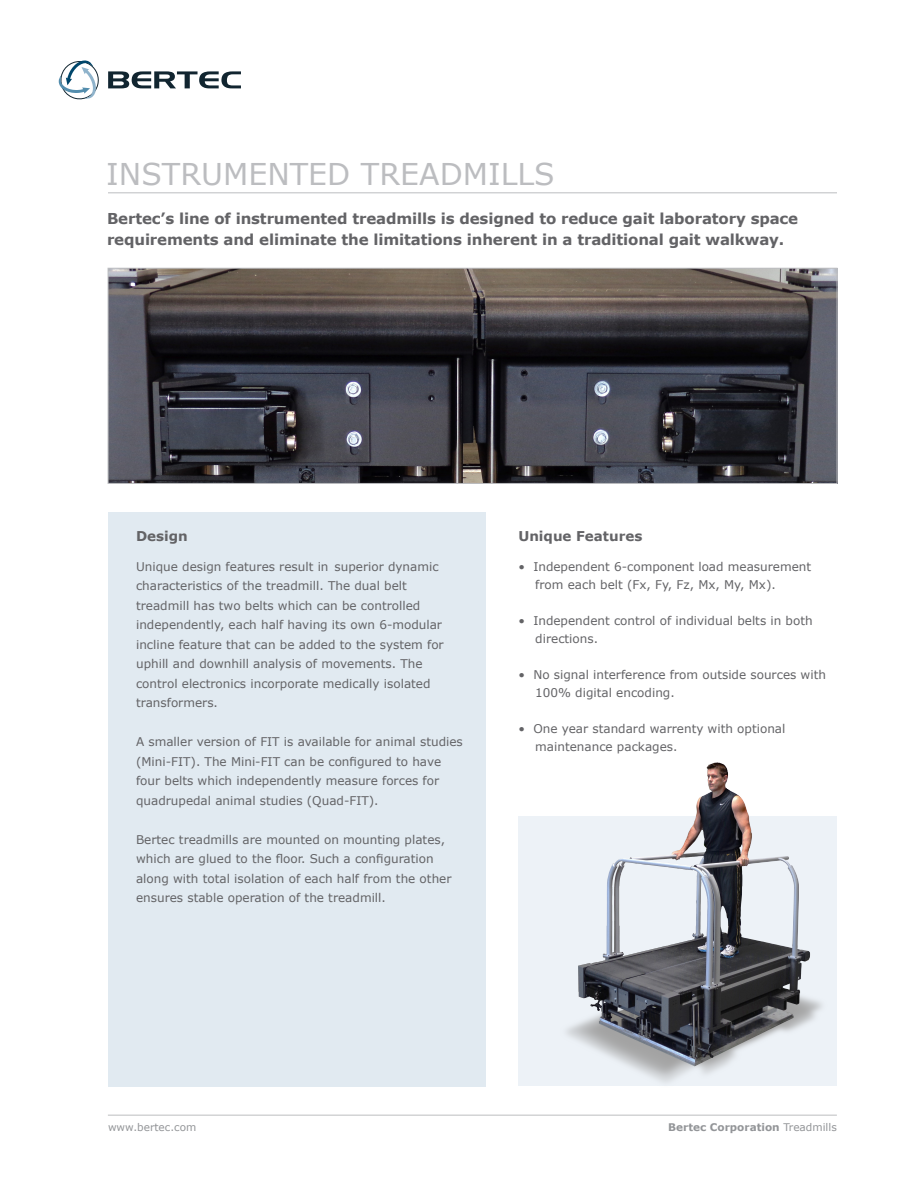
<style>
.page{position:relative;width:918px;height:1188px;background:#fff}
.page>*{position:absolute;margin:0;border:0;box-sizing:border-box;transform-origin:0 0}
.t1{font:30px "Verdana";color:#bcbdc0}
.Paragraph_Title{font:700 15px "Verdana";letter-spacing:-.01em;color:#636366}
.t2{font:700 13.5px "Verdana";color:#636366}
.t3{font:12px/19.5px "Verdana";color:#636366}
.t4{font:700 10.5px "Verdana";color:#939598}
.t5{font:10.5px "Verdana";color:#939598}
.s1{font-weight:400}
</style>
<div class="page">
<hr style="left:108px;top:192px;width:729px;height:1px;background:#bcbdc0">
<div style="left:108px;top:512px;width:378px;height:574px;background:#e1eaf1"></div>
<div style="left:518px;top:816px;width:319px;height:270px;background:#edf2f7"></div>
<hr style="left:108px;top:1115px;width:729px;height:1px;background:#bcbdc0">
<img style="left:110px;top:270px;width:725px;height:212px">
<div style="left:108px;top:268px;width:729px;height:216px;border:1px solid #bcbdc0"></div>
<svg style="left:59px;top:60px;width:40px;height:40px"></svg>
<svg style="left:108px;top:71px;width:133px;height:17px"></svg>
<img style="left:566px;top:762px;width:256px;height:321px">
<p class="t1" style="left:106px;top:155px;width:450px">INSTRUMENTED TREADMILLS</p>
<p class="Paragraph_Title" style="left:107px;top:209px;width:693px">Bertec’s line of instrumented treadmills is designed to reduce gait laboratory space</p>
<p class="Paragraph_Title" style="left:107px;top:230px;width:679px">requirements and eliminate the limitations inherent in a traditional gait walkway.</p>
<p class="t2" style="left:136px;top:527px;width:53px">Design</p>
<p class="t3" style="left:136px;top:556px;width:304px">Unique design features result in superior dynamic characteristics of the treadmill. The dual belt</p>
<p class="t3" style="left:136px;top:595px;width:286px">treadmill has two belts which can be controlled</p>
<p class="t3" style="left:136px;top:615px;width:308px">independently, each half having its own 6-modular</p>
<p class="t3" style="left:136px;top:634px;width:309px">incline feature that can be added to the system for uphill and downhill analysis of movements. The</p>
<p class="t3" style="left:136px;top:673px;width:296px">control electronics incorporate medically isolated</p>
<p class="t3" style="left:136px;top:693px;width:83px">transformers.</p>
<p class="t3" style="left:136px;top:732px;width:328px">A smaller version of FIT is available for animal studies (Mini-FIT). The Mini-FIT can be configured to have four belts which independently measure forces for quadrupedal animal studies (Quad-FIT).</p>
<p class="t3" style="left:136px;top:829px;width:317px">Bertec treadmills are mounted on mounting plates, which are glued to the floor. Such a configuration along with total isolation of each half from the other ensures stable operation of the treadmill.</p>
<p class="t2" style="left:518px;top:527px;width:126px">Unique Features</p>
<p class="t3" style="left:518px;top:556px;width:294px">• Independent 6-component load measurement</p>
<p class="t3" style="left:535px;top:574px;width:242px">from each belt (Fx, Fy, Fz, Mx, My, Mx).</p>
<p class="t3" style="left:518px;top:610px;width:296px">• Independent control of individual belts in both</p>
<p class="t3" style="left:535px;top:628px;width:64px">directions.</p>
<p class="t3" style="left:518px;top:664px;width:309px">• No signal interference from outside sources with</p>
<p class="t3" style="left:535px;top:682px;width:141px">100% digital encoding.</p>
<p class="t3" style="left:518px;top:718px;width:269px">• One year standard warrenty with optional</p>
<p class="t3" style="left:535px;top:736px;width:144px">maintenance packages.</p>
<p class="t5" style="left:108px;top:1121px;width:90px">www.bertec.com</p>
<p class="t4" style="left:668px;top:1121px;width:170px">Bertec Corporation <span class="s1">Treadmills</span></p>
</div>
